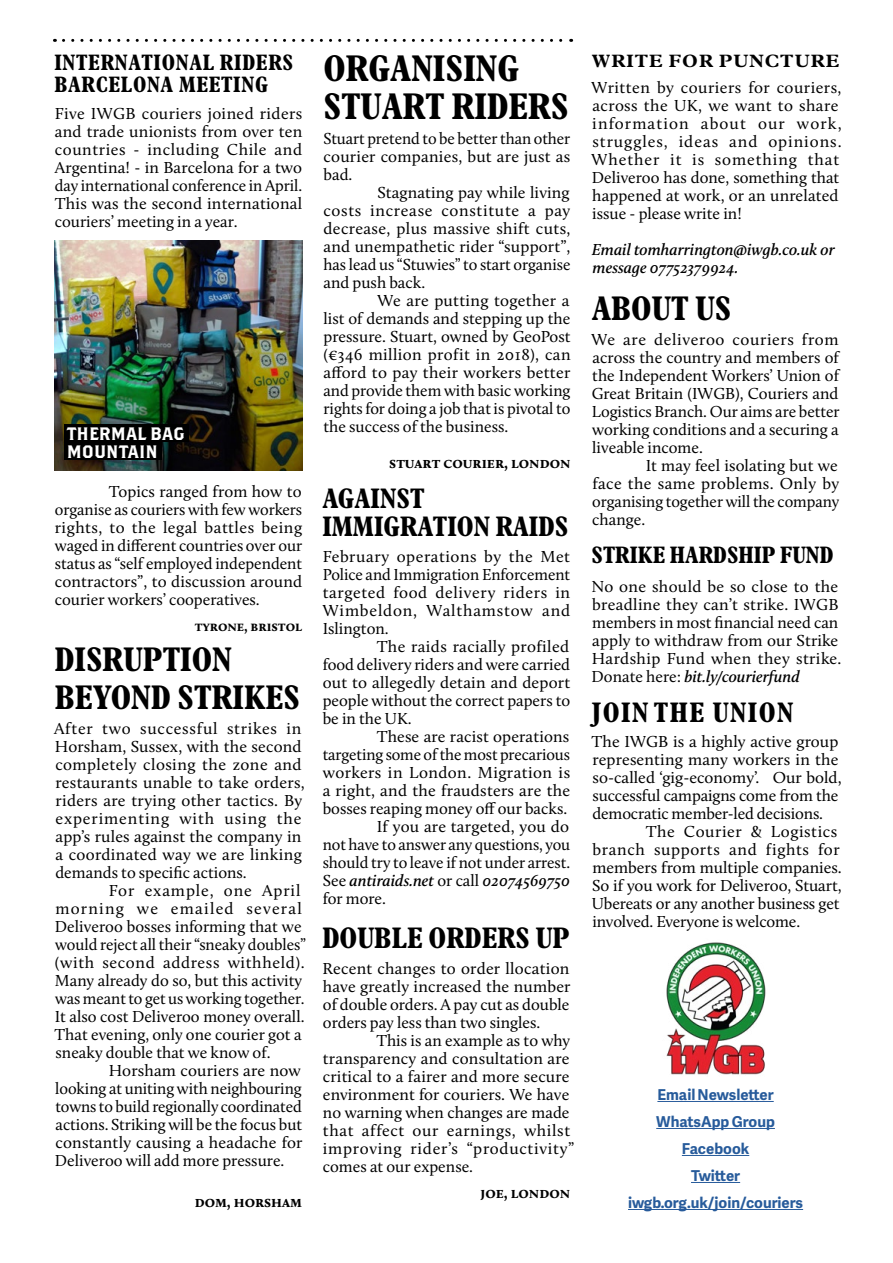
<style>
.page{position:relative;width:893px;height:1263px;background:#fff}
.page>*{position:absolute;margin:0;border:0;box-sizing:border-box;transform-origin:0 0}
.t1{font:700 condensed 37.5px/37.5px "Plantin MT Pro";color:#000}
.t2{font:700 condensed 34.5px/37.5px "Plantin MT Pro";color:#000}
.t3{font:700 condensed 30px "Plantin MT Pro";color:#000}
.t4{font:700 condensed 28.5px/28.5px "Plantin MT Pro";color:#000}
.t5{font:700 condensed 28.5px "Plantin MT Pro";letter-spacing:.05em;color:#000}
.t6{font:700 condensed 24px "Plantin MT Pro";color:#000}
.t7{font:700 condensed 22.5px/22.5px "Plantin MT Pro";letter-spacing:.03em;color:#000}
.t8{font:18px/18px "Brothers OT";color:#fff}
.t9{font:700 18px "Plantin MT Pro";letter-spacing:.06em;color:#000}
.t10{font:16.5px/18px "Calluna";color:#000;text-align:justify}
.t11{font:16.5px/18px "Calluna";letter-spacing:.025em;color:#000}
.t12{font:italic 600 16.5px/18px "Calluna";color:#000}
.t13{font:700 16.5px "Calluna";color:#000}
.t14{font:700 15px/27px "Adelle Sans";color:#275b9b;text-align:center}
.t15{font:700 15px "Calluna";color:#000}
.s1{font-weight:400;font-style:normal}
.s2{font-weight:600;font-style:italic}
</style>
<div class="page">
<svg style="left:63px;top:39px;width:509px;height:3px"></svg>
<img style="left:55px;top:240px;width:247px;height:230px">
<div style="left:64px;top:441px;width:98px;height:19px;background:#000"></div>
<div style="left:64px;top:424px;width:125px;height:17px;background:#000"></div>
<img style="left:666px;top:942px;width:100px;height:133px">
<hr style="left:657px;top:1101px;width:117px;height:1px;background:#275b9b">
<hr style="left:656px;top:1128px;width:119px;height:1px;background:#275b9b">
<hr style="left:682px;top:1155px;width:67px;height:1px;background:#275b9b">
<hr style="left:691px;top:1182px;width:49px;height:1px;background:#275b9b">
<hr style="left:628px;top:1209px;width:175px;height:1px;background:#275b9b">
<h3 class="t7" style="left:54px;top:51px;width:240px">INTERNATIONAL RIDERS<br>BARCELONA MEETING</h3>
<p class="t10" style="left:55px;top:105px;width:249px">Five IWGB couriers joined riders and trade unionists from over ten countries - including Chile and Argentina! - in Barcelona for a two day international conference in April.<br>This was the second international couriers’ meeting in a year.</p>
<p class="t8" style="left:67px;top:425px;width:120px">THERMAL BAG<br>MOUNTAIN</p>
<p class="t10" style="left:55px;top:483px;width:249px;text-indent:54px">Topics ranged from how to organise as couriers with few workers rights, to the legal battles being waged in different countries over our status as “self employed independent contractors”, to discussion around courier workers’ cooperatives.</p>
<p class="t15" style="left:195px;top:616px;width:109px">tyrone, bristol</p>
<h2 class="t2" style="left:55px;top:641px;width:247px">DISRUPTION<br>BEYOND STRIKES</h2>
<p class="t10" style="left:54px;top:720px;width:252px;text-align:left">After two successful strikes in<br>Horsham, Sussex, with the second completely closing the zone and restaurants unable to take orders, riders are trying other tactics. By experimenting with using the app’s rules against the company in a coordinated way we are linking demands to specific actions.</p>
<p class="t10" style="left:55px;top:882px;width:253px;text-align:left;text-indent:54px">For example, one April morning we emailed several Deliveroo bosses informing that we would reject all their “sneaky doubles” (with second address withheld).<br>Many already do so, but this activity was meant to get us working together.<br>It also cost Deliveroo money overall.<br>That evening, only one courier got a sneaky double that we know of.</p>
<p class="t10" style="left:55px;top:1062px;width:249px;text-indent:54px">Horsham couriers are now looking at uniting with neighbouring towns to build regionally coordinated actions. Striking will be the focus but constantly causing a headache for Deliveroo will add more pressure.</p>
<p class="t13" style="left:195px;top:1191px;width:109px">dom, horsham</p>
<h1 class="t1" style="left:323px;top:50px;width:247px">ORGANISING<br>STUART RIDERS</h1>
<p class="t10" style="left:323px;top:129px;width:248px">Stuart pretend to be better than other courier companies, but are just as bad.</p>
<p class="t10" style="left:323px;top:183px;width:248px;text-indent:54px">Stagnating pay while living costs increase constitute a pay decrease, plus massive shift cuts, and unempathetic rider “support”, has lead us “Stuwies” to start organise and push back.</p>
<p class="t10" style="left:323px;top:291px;width:249px;text-indent:54px">We are putting together a list of demands and stepping up the pressure. Stuart, owned by GeoPost (€346 million profit in 2018), can afford to pay their workers better and provide them with basic working rights for doing a job that is pivotal to the success of the business.</p>
<p class="t13" style="left:389px;top:452px;width:183px">stuart courier, london</p>
<h3 class="t4" style="left:322px;top:484px;width:248px">AGAINST<br>IMMIGRATION RAIDS</h3>
<p class="t10" style="left:323px;top:548px;width:249px">February operations by the Met Police and Immigration Enforcement targeted food delivery riders in Wimbeldon, Walthamstow and Islington.</p>
<p class="t10" style="left:323px;top:638px;width:249px;text-indent:54px">The raids racially profiled food delivery riders and were carried out to allegedly detain and deport people without the correct papers to be in the UK.</p>
<p class="t10" style="left:377px;top:728px;width:194px">These are racist operations</p>
<p class="t10" style="left:323px;top:746px;width:249px">targeting some of the most precarious</p>
<p class="t11" style="left:323px;top:764px;width:249px">workers in London. Migration is</p>
<p class="t10" style="left:323px;top:782px;width:249px">a right, and the fraudsters are the</p>
<p class="t10" style="left:323px;top:800px;width:246px">bosses reaping money off our backs.</p>
<p class="t10" style="left:377px;top:818px;width:194px">If you are targeted, you do</p>
<p class="t10" style="left:323px;top:836px;width:249px">not have to answer any questions, you</p>
<p class="t10" style="left:323px;top:854px;width:249px">should try to leave if not under arrest.</p>
<p class="t12" style="left:323px;top:872px;width:249px"><span class="s1">See</span> antiraids.net <span class="s1">or call</span> 02074569750</p>
<p class="t10" style="left:323px;top:890px;width:65px">for more.</p>
<h3 class="t3" style="left:322px;top:920px;width:249px">DOUBLE ORDERS UP</h3>
<p class="t10" style="left:322px;top:960px;width:250px">Recent changes to order llocation have greatly increased the number of double orders. A pay cut as double orders pay less than two singles.</p>
<p class="t10" style="left:323px;top:1032px;width:253px;text-align:left;text-indent:53px">This is an example as to why transparency and consultation are critical to a fairer and more secure environment for couriers. We have no warning when changes are made that affect our earnings, whilst improving rider’s “productivity” comes at our expense.</p>
<p class="t13" style="left:480px;top:1182px;width:91px">joe, london</p>
<p class="t9" style="left:592px;top:50px;width:249px">WRITE FOR PUNCTURE</p>
<p class="t11" style="left:591px;top:78px;width:252px">Written by couriers for couriers, across the UK, we want to share information about our work, struggles, ideas and opinions.<br>Whether it is something that<br>Deliveroo has done, something that happened at work, or an unrelated issue - please write in!</p>
<p class="t12" style="left:592px;top:240px;width:245px">Email tomharrington@iwgb.co.uk or message 07752379924.</p>
<h2 class="t2" style="left:592px;top:289px;width:141px">ABOUT US</h2>
<p class="t10" style="left:591px;top:330px;width:250px">We are deliveroo couriers from across the country and members of the Independent Workers’ Union of Great Britain (IWGB), Couriers and Logistics Branch. Our aims are better working conditions and a securing a liveable income.</p>
<p class="t10" style="left:592px;top:456px;width:249px;text-indent:53px">It may feel isolating but we face the same problems. Only by organising together will the company change.</p>
<h3 class="t6" style="left:592px;top:540px;width:243px">STRIKE HARDSHIP FUND</h3>
<p class="t10" style="left:592px;top:577px;width:251px;text-align:left">No one should be so close to the breadline they can’t strike. IWGB members in most financial need can apply to withdraw from our Strike<br>Hardship Fund when they strike.<br>Donate here: <span class="s2">bit.ly/courierfund</span></p>
<h3 class="t5" style="left:592px;top:696px;width:203px">JOIN THE UNION</h3>
<p class="t10" style="left:592px;top:733px;width:251px;text-align:left">The IWGB is a highly active group representing many workers in the so-called ‘gig-economy’. Our bold, successful campaigns come from the democratic member-led decisions.</p>
<p class="t10" style="left:592px;top:823px;width:251px;text-align:left;text-indent:54px">The Courier &amp; Logistics branch supports and fights for members from multiple companies.<br>So if you work for Deliveroo, Stuart,<br>Ubereats or any another business get involved. Everyone is welcome.</p>
<p class="t14" style="left:628px;top:1080px;width:177px">Email Newsletter<br>WhatsApp Group<br>Facebook<br>Twitter iwgb.org.uk/join/couriers</p>
</div>
